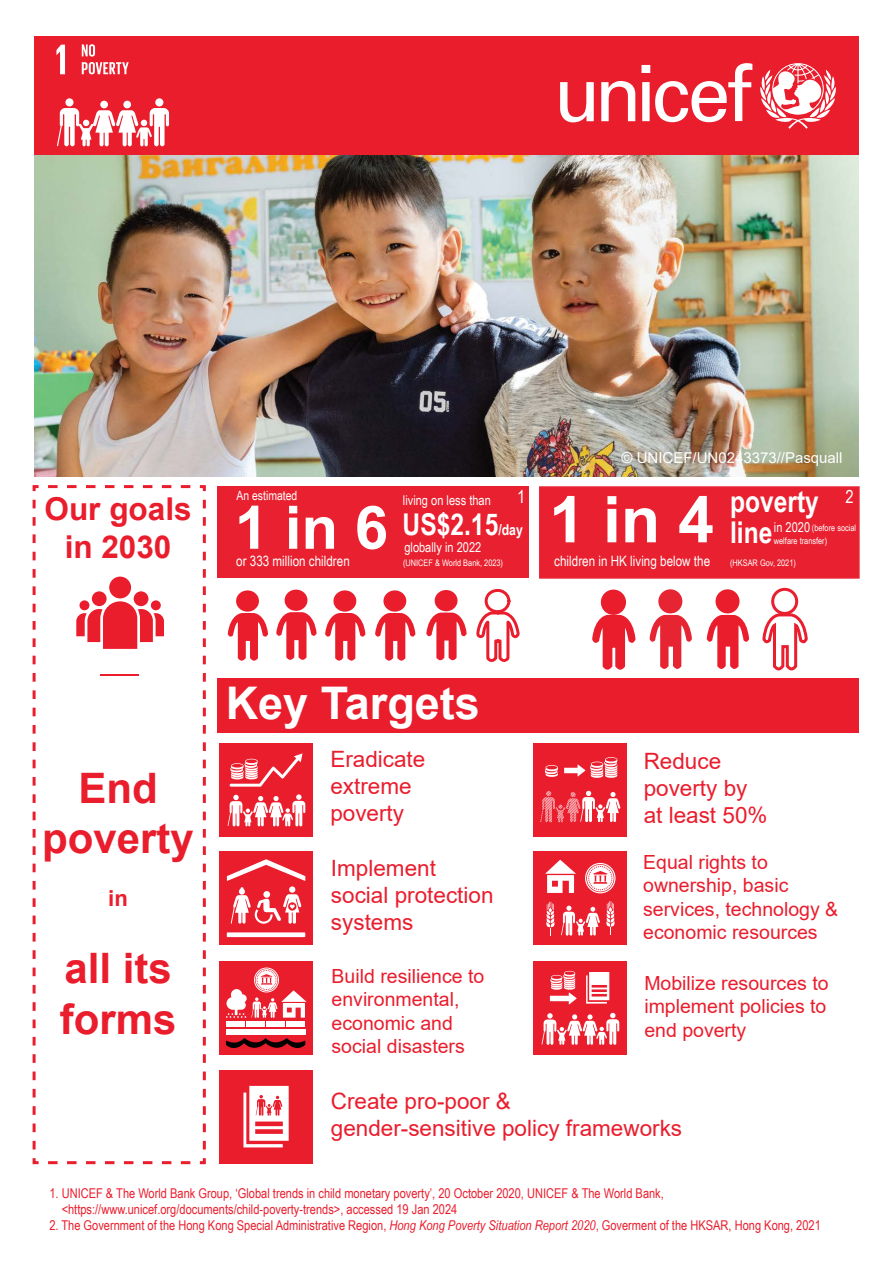
<style>
.page{position:relative;width:893px;height:1263px;background:#fff}
.page>*{position:absolute;margin:0;border:0;box-sizing:border-box;transform-origin:0 0}
.t1{font:700 64.5px "Arial";color:#fff}
.t2{font:700 60px "Arial";color:#fff}
.t3{font:700 45px "Arial";color:#fff}
.t4{font:700 42px/50.4px "Arial";color:#ea1d2d;text-align:center}
.t5{font:700 31.5px/37.8px "Arial";color:#ea1d2d;text-align:center}
.t6{font:700 30px/31.5px "Arial Narrow";color:#fff}
.t7{font:22.5px/27px "Arial";color:#ea1d2d}
.t8{font:700 22.05px "Arial";color:#ea1d2d}
.t9{font:19.5px/23.4px "Arial";color:#ea1d2d}
.t10{font:18px "Arial Narrow";color:#fff}
.t11{font:15px "Arial";color:#fff}
.t12{font:14.25px "Arial Narrow";color:#fff}
.t13{font:13.5px/16.2px "Arial Narrow";color:#ea1d2d}
.t14{font:13.5px "Arial Narrow";color:#fff}
.t15{font:12.75px "Arial Narrow";color:#fff}
.t16{font:9px "Arial Narrow";color:#fff}
.s1{font-size:15px}
.s2{font-size:13.5px}
.s3{font-style:italic}
</style>
<div class="page">
<div style="left:34px;top:36px;width:825px;height:119px;background:#ea1d2d"></div>
<svg style="left:56px;top:45px;width:9px;height:29px"></svg>
<div style="left:155px;top:98px;width:8px;height:8px;background:#fff;border-radius:50%"></div>
<div style="left:123px;top:101px;width:8px;height:7px;background:#fff;border-radius:50%"></div>
<div style="left:100px;top:101px;width:8px;height:7px;background:#fff;border-radius:50%"></div>
<div style="left:65px;top:98px;width:9px;height:8px;background:#fff;border-radius:50%"></div>
<svg style="left:57px;top:108px;width:112px;height:38px"></svg>
<svg style="left:82px;top:44px;width:47px;height:30px"></svg>
<div style="left:218px;top:678px;width:641px;height:54px;background:#ea1d2d"></div>
<div style="left:218px;top:487px;width:311px;height:91px;background:#e9202f"></div>
<div style="left:236px;top:590px;width:23px;height:22px;background:#ea1d2d;border-radius:50%"></div>
<svg style="left:228px;top:613px;width:40px;height:48px"></svg>
<div style="left:771px;top:588px;width:27px;height:27px;border:3px solid #e91e2f;border-radius:50%"></div>
<svg style="left:762px;top:612px;width:46px;height:59px"></svg>
<div style="left:658px;top:589px;width:24px;height:24px;background:#e72431;border-radius:50%"></div>
<svg style="left:650px;top:615px;width:42px;height:54px"></svg>
<div style="left:715px;top:589px;width:24px;height:24px;background:#ea1d2d;border-radius:50%"></div>
<svg style="left:707px;top:615px;width:42px;height:54px"></svg>
<div style="left:539px;top:486px;width:321px;height:93px;background:#e9202f;border:2px solid #e72431"></div>
<img style="left:34px;top:155px;width:825px;height:321px">
<hr style="left:100px;top:674px;width:39px;height:1px;background:#ea1d2d">
<svg style="left:32px;top:1158px;width:158px;height:7px"></svg>
<svg style="left:32px;top:485px;width:7px;height:664px"></svg>
<svg style="left:48px;top:485px;width:158px;height:7px"></svg>
<svg style="left:199px;top:500px;width:7px;height:665px"></svg>
<svg style="left:76px;top:577px;width:88px;height:72px"></svg>
<div style="left:220px;top:743px;width:93px;height:94px;background:#ea1d2d"></div>
<svg style="left:228px;top:794px;width:77px;height:32px"></svg>
<svg style="left:230px;top:753px;width:72px;height:34px"></svg>
<div style="left:534px;top:743px;width:93px;height:94px;background:#ea1d2d"></div>
<svg style="left:545px;top:765px;width:13px;height:12px"></svg>
<svg style="left:540px;top:791px;width:81px;height:31px"></svg>
<svg style="left:564px;top:757px;width:53px;height:21px"></svg>
<div style="left:219px;top:851px;width:94px;height:93px;background:#ea1d2d"></div>
<svg style="left:231px;top:887px;width:71px;height:37px"></svg>
<svg style="left:227px;top:859px;width:78px;height:22px"></svg>
<div style="left:227px;top:932px;width:78px;height:5px;background:#fff"></div>
<div style="left:534px;top:851px;width:93px;height:93px;background:#ea1d2d"></div>
<svg style="left:561px;top:906px;width:39px;height:29px"></svg>
<svg style="left:546px;top:902px;width:9px;height:34px"></svg>
<svg style="left:606px;top:901px;width:9px;height:34px"></svg>
<svg style="left:545px;top:860px;width:31px;height:33px"></svg>
<svg style="left:585px;top:863px;width:31px;height:30px"></svg>
<div style="left:219px;top:961px;width:94px;height:94px;background:#ea1d2d"></div>
<div style="left:226px;top:1021px;width:18px;height:6px;background:#fff"></div>
<div style="left:246px;top:1021px;width:19px;height:6px;background:#fff"></div>
<div style="left:266px;top:1021px;width:19px;height:6px;background:#fff"></div>
<div style="left:287px;top:1021px;width:18px;height:6px;background:#fff"></div>
<div style="left:226px;top:1029px;width:79px;height:5px;background:#fff"></div>
<svg style="left:226px;top:967px;width:80px;height:51px"></svg>
<svg style="left:226px;top:1038px;width:79px;height:11px"></svg>
<div style="left:534px;top:961px;width:93px;height:94px;background:#ea1d2d"></div>
<svg style="left:586px;top:972px;width:23px;height:31px"></svg>
<svg style="left:542px;top:1013px;width:77px;height:32px"></svg>
<svg style="left:550px;top:971px;width:27px;height:33px"></svg>
<div style="left:219px;top:1070px;width:94px;height:93px;background:#ea1d2d"></div>
<svg style="left:243px;top:1086px;width:46px;height:61px"></svg>
<div style="left:285px;top:590px;width:22px;height:21px;background:#ea1d2d;border-radius:50%"></div>
<svg style="left:276px;top:612px;width:41px;height:48px"></svg>
<div style="left:333px;top:590px;width:23px;height:22px;background:#ea1d2d;border-radius:50%"></div>
<svg style="left:325px;top:613px;width:40px;height:48px"></svg>
<div style="left:383px;top:590px;width:23px;height:22px;background:#ea1d2d;border-radius:50%"></div>
<svg style="left:375px;top:613px;width:40px;height:48px"></svg>
<div style="left:435px;top:590px;width:22px;height:21px;background:#ea1d2d;border-radius:50%"></div>
<svg style="left:426px;top:612px;width:41px;height:48px"></svg>
<svg style="left:476px;top:589px;width:44px;height:73px"></svg>
<div style="left:602px;top:590px;width:23px;height:24px;background:#ea1d2d;border-radius:50%"></div>
<div style="left:601px;top:590px;width:25px;height:25px;border:2px solid #ea1d2d;border-radius:50%"></div>
<svg style="left:592px;top:614px;width:44px;height:56px"></svg>
<svg style="left:760px;top:63px;width:76px;height:66px"></svg>
<svg style="left:560px;top:82px;width:34px;height:40px"></svg>
<svg style="left:601px;top:81px;width:34px;height:40px"></svg>
<svg style="left:641px;top:63px;width:111px;height:59px"></svg>
<h3 class="t5" style="left:45px;top:490px;width:149px">Our goals in 2030</h3>
<p class="t15" style="left:236px;top:486px;width:63px">An estimated</p>
<h2 class="t2" style="left:235px;top:485px;width:155px">1 in 6</h2>
<p class="t12" style="left:236px;top:550px;width:115px">or 333 million children</p>
<p class="t11" style="left:621px;top:448px;width:223px">© UNICEF/UN0243373//Pasquall</p>
<h3 class="t10" style="left:517px;top:483px;width:10px">1</h3>
<h3 class="t10" style="left:845px;top:483px;width:10px">2</h3>
<h3 class="t6" style="left:730px;top:484px;width:90px">poverty line</h3>
<p class="t14" style="left:403px;top:490px;width:89px">living on less than</p>
<h1 class="t1" style="left:549px;top:474px;width:166px">1 in 4</h1>
<p class="t12" style="left:554px;top:550px;width:157px">children in HK living below the</p>
<h3 class="t6" style="left:403px;top:507px;width:122px">US$2.15<span class="s1">/day</span></h3>
<p class="t16" style="left:774px;top:521px;width:84px"><span class="s2">in 2020</span> (before social</p>
<p class="t16" style="left:774px;top:534px;width:55px">welfare transfer)</p>
<p class="t16" style="left:730px;top:556px;width:67px">(HKSAR Gov, 2021)</p>
<p class="t14" style="left:404px;top:537px;width:78px">globally in 2022</p>
<p class="t16" style="left:403px;top:556px;width:101px">(UNICEF &amp; World Bank, 2023)</p>
<h3 class="t4" style="left:42px;top:763px;width:153px">End poverty</h3>
<h3 class="t8" style="left:108px;top:883px;width:21px">in</h3>
<h3 class="t4" style="left:60px;top:944px;width:118px;text-align:left">all its forms</h3>
<h3 class="t3" style="left:226px;top:672px;width:256px">Key Targets</h3>
<h3 class="t7" style="left:330px;top:746px;width:97px">Eradicate extreme poverty</h3>
<h3 class="t7" style="left:644px;top:747px;width:125px">Reduce poverty by at least 50%</h3>
<h3 class="t7" style="left:331px;top:854px;width:164px">Implement social protection systems</h3>
<h3 class="t9" style="left:643px;top:850px;width:197px">Equal rights to ownership, basic services, technology &amp; economic resources</h3>
<h3 class="t9" style="left:332px;top:964px;width:154px">Build resilience to environmental, economic and social disasters</h3>
<h3 class="t9" style="left:644px;top:971px;width:186px;text-align:justify">Mobilize resources to implement policies to end poverty</h3>
<h3 class="t7" style="left:331px;top:1087px;width:353px">Create pro-poor &amp;<br>gender-sensitive policy frameworks</h3>
<p class="t13" style="left:62px;top:1184px;width:604px;text-indent:-12px">1. UNICEF &amp; The World Bank Group, ‘Global trends in child monetary poverty’, 20 October 2020, UNICEF &amp; The World Bank, &lt;https://www.unicef.org/documents/child-poverty-trends&gt;, accessed 19 Jan 2024</p>
<p class="t13" style="left:49px;top:1217px;width:773px">2. The Government of the Hong Kong Special Administrative Region, <span class="s3">Hong Kong Poverty Situation Report 2020</span>, Goverment of the HKSAR, Hong Kong, 2021</p>
</div>
